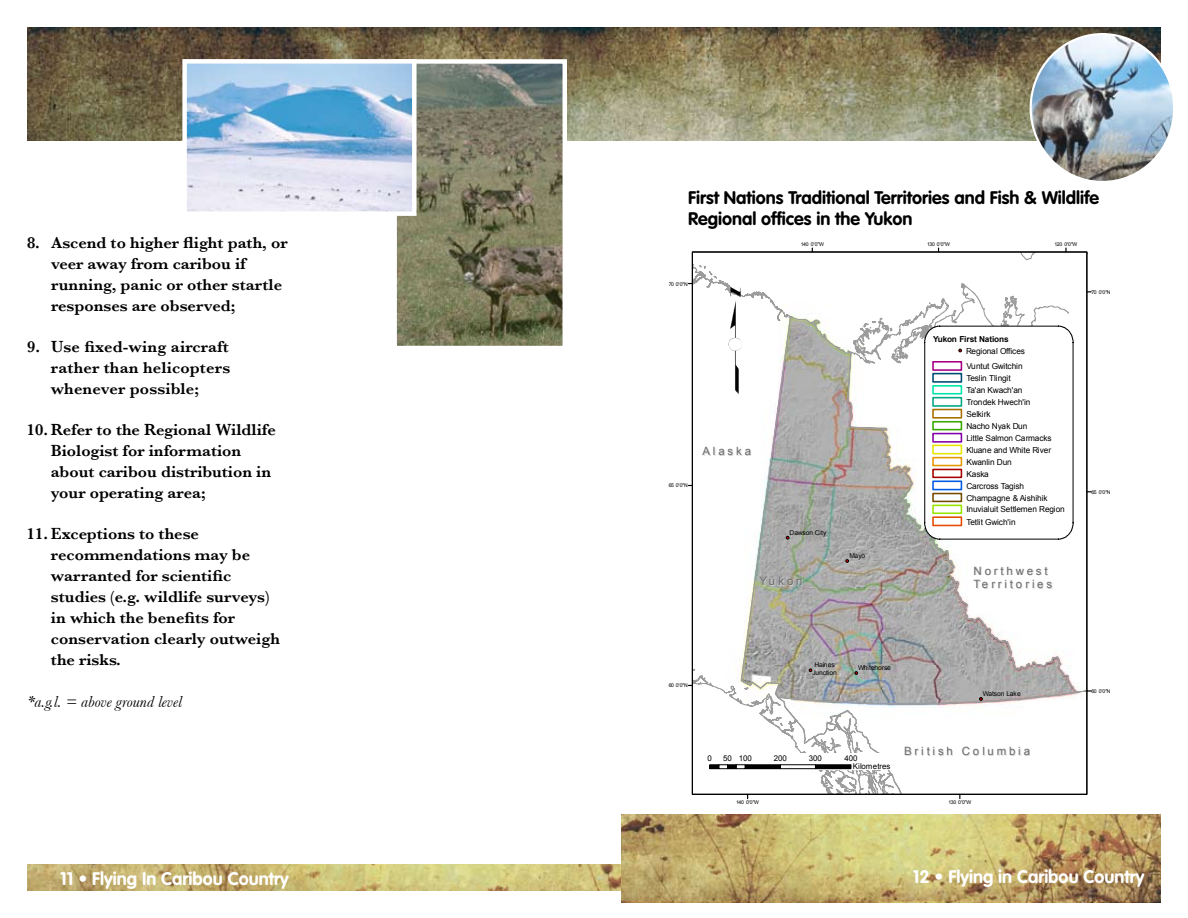
<style>
.page{position:relative;width:1188px;height:918px;background:#fff}
.page>*{position:absolute;margin:0;border:0;box-sizing:border-box;transform-origin:0 0}
.t1{font:700 18px/21px "VAG Rounded";color:#000}
.t2{font:700 18px "VAG Rounded";color:#fff}
.t3{font:600 16.5px/21px "Baskerville";color:#000}
.t4{font:italic 16.5px "Baskerville";color:#000}
.t5{font:11.4px/13.4px "Arial";letter-spacing:.25em;color:#6b6b6c}
.t6{font:8.25px/12px "Arial";letter-spacing:-.025em;color:#000}
.t7{font:700 8.25px "Arial";letter-spacing:-.03em;color:#000}
.t8{font:7.95px/7.9px "Arial";letter-spacing:-.005em;color:#000}
.t9{font:6.75px/7.5px "Arial";letter-spacing:-.025em;color:#000}
.t10{font:5.1px "Arial";letter-spacing:-.095em;color:#000}
.s1{color:#d6d5d5}
</style>
<div class="page">
<img style="left:27px;top:864px;width:594px;height:27px">
<img style="left:27px;top:27px;width:1134px;height:113px">
<img style="left:621px;top:815px;width:540px;height:88px">
<svg style="left:893px;top:254px;width:192px;height:454px"></svg>
<img style="left:877px;top:317px;width:16px;height:365px">
<svg style="left:694px;top:265px;width:183px;height:417px"></svg>
<svg style="left:688px;top:682px;width:217px;height:117px"></svg>
<div style="left:727px;top:764px;width:10px;height:5px;border:1px solid #000"></div>
<div style="left:736px;top:764px;width:10px;height:5px;border:1px solid #000"></div>
<hr style="left:745px;top:765px;width:35px;height:4px;background:#000">
<div style="left:745px;top:764px;width:36px;height:5px;border:1px solid #000"></div>
<div style="left:780px;top:764px;width:36px;height:5px;border:1px solid #000"></div>
<hr style="left:815px;top:765px;width:36px;height:4px;background:#000">
<div style="left:815px;top:764px;width:36px;height:5px;border:1px solid #000"></div>
<img style="left:728px;top:287px;width:14px;height:108px">
<svg style="left:924px;top:326px;width:149px;height:214px"></svg>
<svg style="left:855px;top:671px;width:3px;height:4px"></svg>
<svg style="left:979px;top:697px;width:4px;height:4px"></svg>
<svg style="left:786px;top:536px;width:3px;height:4px"></svg>
<svg style="left:845px;top:559px;width:4px;height:4px"></svg>
<img style="left:397px;top:64px;width:165px;height:281px">
<div style="left:392px;top:59px;width:175px;height:291px;border:4px solid #fff"></div>
<img style="left:1031px;top:34px;width:141px;height:146px">
<img style="left:187px;top:64px;width:225px;height:147px">
<div style="left:182px;top:59px;width:235px;height:157px;border:4px solid #fff"></div>
<p class="t3" style="left:51px;top:232px;width:238px;text-indent:-24px">8. Ascend to higher flight path, or veer away from caribou if running, panic or other startle responses are observed;</p>
<p class="t3" style="left:51px;top:336px;width:181px;text-align:justify;text-indent:-24px">9. Use fixed-wing aircraft rather than helicopters whenever possible;</p>
<p class="t3" style="left:51px;top:419px;width:226px;text-indent:-24px">10. Refer to the Regional Wildlife<br>Biologist for information about caribou distribution in your operating area;</p>
<p class="t3" style="left:51px;top:523px;width:231px;text-indent:-24px">11. Exceptions to these recommendations may be warranted for scientific studies (e.g. wildlife surveys) in which the benefits for conservation clearly outweigh the risks.</p>
<p class="t4" style="left:27px;top:692px;width:157px">*a.g.l. = above ground level</p>
<p class="t2" style="left:60px;top:868px;width:230px">11 • Flying In Caribou Country</p>
<p class="t1" style="left:688px;top:188px;width:413px">First Nations Traditional Territories and Fish &amp; Wildlife<br>Regional offices in the Yukon</p>
<p class="t10" style="left:669px;top:281px;width:21px">70 0'0"N</p>
<p class="t10" style="left:801px;top:242px;width:24px">140 0'0"W</p>
<p class="t10" style="left:669px;top:483px;width:21px">65 0'0"N</p>
<p class="t5" style="left:703px;top:444px;width:50px">Alaska</p>
<p class="t9" style="left:790px;top:529px;width:38px">Dawson City</p>
<p class="t5" style="left:759px;top:575px;width:45px">Yukon</p>
<p class="t9" style="left:849px;top:552px;width:17px">Mayo</p>
<p class="t10" style="left:927px;top:242px;width:24px">130 0'0"W</p>
<p class="t10" style="left:1055px;top:242px;width:24px">120 0'0"W</p>
<p class="t7" style="left:933px;top:334px;width:77px">Yukon First Nations</p>
<p class="t6" style="left:967px;top:360px;width:100px">Vuntut Gwitchin<br>Teslin Tlingit<br>Ta'an Kwach'an<br>Trondek Hwech'in<br>Selkirk<br>Nacho Nyak Dun<br>Little Salmon Carmacks<br>Kluane and White River<br>Kwanlin Dun<br>Kaska<br>Carcross Tagish<br>Champagne &amp; Aishihik<br>Inuvialuit Settlemen Region<br>Tetlit Gwich'in</p>
<p class="t6" style="left:966px;top:345px;width:60px">Regional Offices</p>
<p class="t5" style="left:974px;top:564px;width:80px">Nort<span class="s1">hw</span>est<br>Territories</p>
<p class="t10" style="left:1092px;top:289px;width:21px">70 0'0"N</p>
<p class="t10" style="left:1092px;top:489px;width:21px">65 0'0"N</p>
<p class="t10" style="left:669px;top:683px;width:21px">60 0'0"N</p>
<p class="t9" style="left:813px;top:661px;width:26px">Haines<br>Junction</p>
<p class="t9" style="left:858px;top:664px;width:34px">Whitehorse</p>
<p class="t9" style="left:983px;top:690px;width:40px">Watson Lake</p>
<p class="t8" style="left:708px;top:754px;width:6px">0</p>
<p class="t8" style="left:723px;top:754px;width:30px">50 100</p>
<p class="t8" style="left:774px;top:754px;width:15px">200</p>
<p class="t8" style="left:809px;top:754px;width:15px">300</p>
<p class="t8" style="left:853px;top:754px;width:39px;text-indent:-8px">400<br>Kilometres</p>
<p class="t10" style="left:736px;top:799px;width:24px">140 0'0"W</p>
<p class="t5" style="left:904px;top:745px;width:127px">British Columbia</p>
<p class="t10" style="left:948px;top:799px;width:24px">130 0'0"W</p>
<p class="t10" style="left:1092px;top:688px;width:21px">60 0'0"N</p>
<p class="t2" style="left:913px;top:866px;width:233px">12 • Flying in Caribou Country</p>
</div>
